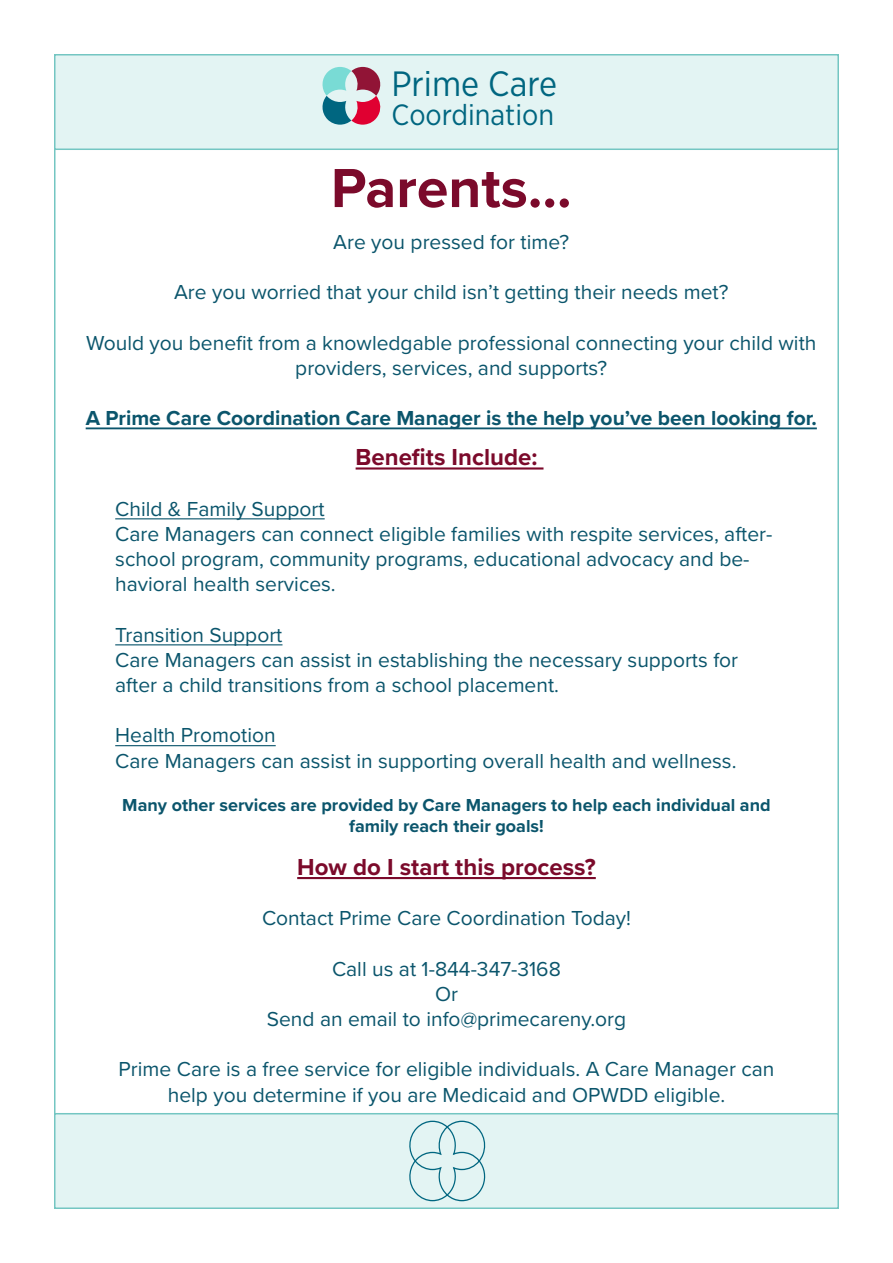
<style>
.page{position:relative;width:893px;height:1263px;background:#fff}
.page>*{position:absolute;margin:0;border:0;box-sizing:border-box;transform-origin:0 0}
.t1{font:700 57px "Proxima Nova";color:#7b0a2b}
.t2{font:35.1px "Gotham Narrow";color:#006680}
.t3{font:29.25px "Gotham Narrow";color:#006680}
.t4{font:700 24px "Proxima Nova";color:#7b0a2b}
.t5{font:21px/25.2px "Proxima Nova";color:#0b556c}
.t6{font:700 21px "Proxima Nova";color:#0b556c}
.t7{font:700 18px "Proxima Nova";color:#0b556c}
</style>
<div class="page">
<div style="left:54px;top:54px;width:785px;height:96px;background:#e3f4f3;border:2px solid #74c6c2"></div>
<div style="left:54px;top:1113px;width:785px;height:96px;background:#e3f4f3;border:2px solid #74c6c2"></div>
<hr style="left:86px;top:427px;width:731px;height:2px;background:#0b556c">
<hr style="left:356px;top:467px;width:187px;height:3px;background:#7b0a2b">
<hr style="left:115px;top:518px;width:210px;height:1px;background:#0b556c">
<hr style="left:115px;top:644px;width:167px;height:1px;background:#0b556c">
<hr style="left:115px;top:745px;width:161px;height:1px;background:#0b556c">
<hr style="left:297px;top:877px;width:299px;height:2px;background:#7b0a2b">
<svg style="left:409px;top:1121px;width:76px;height:80px"></svg>
<svg style="left:322px;top:67px;width:59px;height:58px"></svg>
<p class="t2" style="left:391px;top:62px;width:167px">Prime Care</p>
<p class="t3" style="left:391px;top:97px;width:164px">Coordination</p>
<p class="t1" style="left:331px;top:146px;width:242px">Parents...</p>
<p class="t5" style="left:333px;top:228px;width:237px">Are you pressed for time?</p>
<p class="t5" style="left:174px;top:279px;width:556px">Are you worried that your child isn’t getting their needs met?</p>
<p class="t5" style="left:86px;top:329px;width:732px">Would you benefit from a knowledgable professional connecting your child with</p>
<p class="t5" style="left:295px;top:354px;width:313px">providers, services, and supports?</p>
<p class="t6" style="left:86px;top:403px;width:733px">A Prime Care Coordination Care Manager is the help you’ve been looking for.</p>
<p class="t4" style="left:356px;top:439px;width:183px">Benefits Include:</p>
<p class="t5" style="left:115px;top:495px;width:211px">Child &amp; Family Support</p>
<p class="t5" style="left:115px;top:520px;width:659px">Care Managers can connect eligible families with respite services, after&shy;school program, community programs, educational advocacy and be&shy;havioral health services.</p>
<p class="t5" style="left:115px;top:621px;width:169px">Transition Support</p>
<p class="t5" style="left:115px;top:646px;width:624px">Care Managers can assist in establishing the necessary supports for after a child transitions from a school placement.</p>
<p class="t5" style="left:115px;top:722px;width:162px">Health Promotion</p>
<p class="t5" style="left:115px;top:747px;width:623px">Care Managers can assist in supporting overall health and wellness.</p>
<p class="t7" style="left:122px;top:791px;width:650px">Many other services are provided by Care Managers to help each individual and</p>
<p class="t7" style="left:349px;top:813px;width:196px">family reach their goals!</p>
<p class="t4" style="left:297px;top:849px;width:300px">How do I start this process?</p>
<p class="t5" style="left:262px;top:904px;width:370px">Contact Prime Care Coordination Today!</p>
<p class="t5" style="left:332px;top:955px;width:230px">Call us at 1-844-347-3168</p>
<p class="t5" style="left:435px;top:980px;width:24px">Or</p>
<p class="t5" style="left:267px;top:1005px;width:361px">Send an email to info@primecareny.org</p>
<p class="t5" style="left:119px;top:1056px;width:657px;text-align:center">Prime Care is a free service for eligible individuals. A Care Manager can help you determine if you are Medicaid and OPWDD eligible.</p>
</div>
